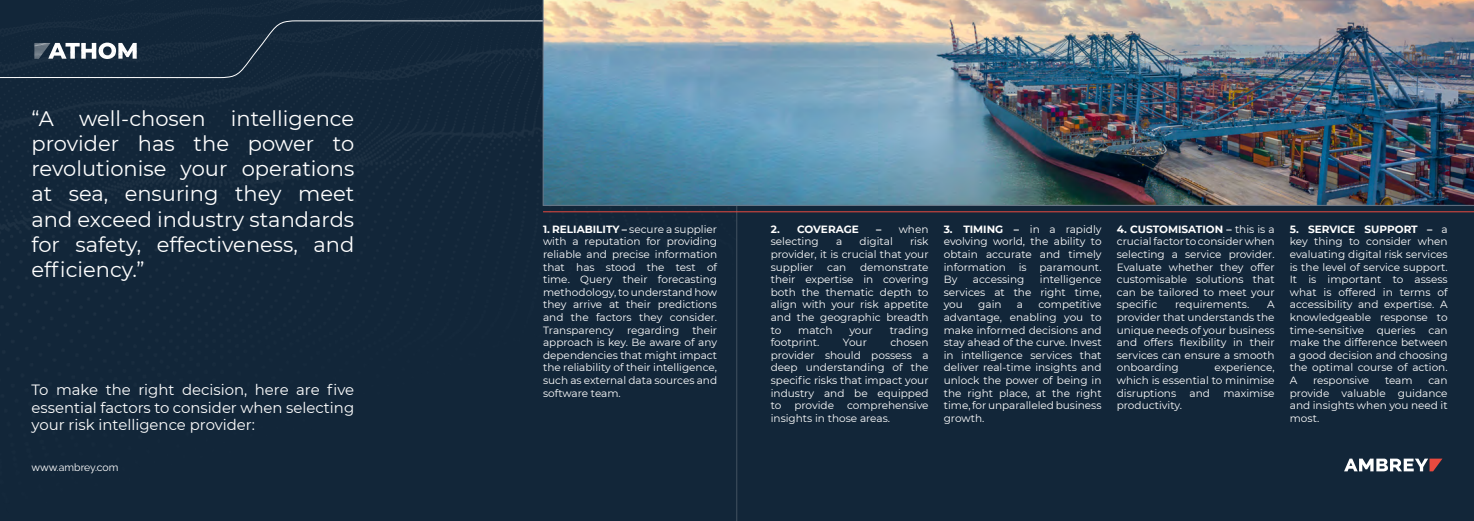
<style>
.page{position:relative;width:1474px;height:521px;background:#fff}
.page>*{position:absolute;margin:0;border:0;box-sizing:border-box;transform-origin:0 0}
.t1{font:21px/25.2px "Montserrat";color:#fff;text-align:justify}
.t2{font:14.88px/17.8px "Montserrat";color:#fff;text-align:justify}
.t3{font:10.5px/12.6px "Montserrat";color:#fff;text-align:justify}
.t4{font:10.5px "Raleway v 4020 Regular";color:#fff}
.t5{font:700 10.5px "Montserrat";letter-spacing:-.01em;color:#fff}
.s1{font-weight:700}
</style>
<div class="page">
<div style="left:0;top:0;width:1473px;height:521px;background:#122639"></div>
<img style="left:0;top:0;width:736px;height:332px">
<svg style="left:1344px;top:459px;width:98px;height:12px"></svg>
<svg style="left:0;top:20px;width:543px;height:58px"></svg>
<hr style="left:736px;top:0;width:1px;height:521px;background:#fff">
<hr style="left:543px;top:211px;width:930px;height:1px;background:#e94a3f">
<img style="left:543px;top:0;width:930px;height:205px">
<h1 class="t1" style="left:32px;top:105px;width:324px">“A well-chosen intelligence provider has the power to revolutionise your operations at sea, ensuring they meet and exceed industry standards for safety, effectiveness, and efficiency.”</h1>
<h2 class="t2" style="left:32px;top:380px;width:324px">To make the right decision, here are five essential factors to consider when selecting your risk intelligence provider:</h2>
<p class="t4" style="left:32px;top:459px;width:88px">www.ambrey.com</p>
<p class="t3" style="left:543px;top:222px;width:176px"><span class="s1">1. RELIABILITY –</span> secure a supplier with a reputation for providing reliable and precise information that has stood the test of time. Query their forecasting methodology, to understand how they arrive at their predictions and the factors they consider.<br>Transparency</p>
<p class="t3" style="left:543px;top:323px;width:176px;text-indent:149px">their approach is key. Be aware of any dependencies that might impact the reliability of their intelligence, such as external data sources and software team.</p>
<p class="t3" style="left:627px;top:323px;width:54px">regarding</p>
<p class="t5" style="left:770px;top:221px;width:90px">2. COVERAGE</p>
<p class="t3" style="left:876px;top:222px;width:54px"><span class="s1">–</span> when</p>
<p class="t3" style="left:770px;top:235px;width:50px">selecting</p>
<p class="t3" style="left:836px;top:235px;width:8px">a</p>
<p class="t3" style="left:859px;top:235px;width:35px">digital</p>
<p class="t3" style="left:770px;top:235px;width:159px;text-indent:139px">risk provider, it is crucial that your supplier</p>
<p class="t3" style="left:770px;top:260px;width:159px;text-indent:89px">demonstrate their expertise in covering both the thematic depth to align with your risk appetite and the geographic breadth to</p>
<p class="t3" style="left:827px;top:260px;width:21px">can</p>
<p class="t3" style="left:798px;top:323px;width:36px">match</p>
<p class="t3" style="left:849px;top:323px;width:25px">your</p>
<p class="t3" style="left:889px;top:323px;width:40px">trading</p>
<p class="t3" style="left:770px;top:336px;width:50px">footprint.</p>
<p class="t3" style="left:843px;top:336px;width:25px">Your</p>
<p class="t3" style="left:770px;top:336px;width:159px;text-indent:120px">chosen provider should possess a deep understanding of the specific risks that impact your industry and be equipped to provide comprehensive insights in those areas.</p>
<p class="t3" style="left:943px;top:222px;width:159px"><span class="s1">3. TIMING –</span> in a rapidly evolving world, the ability to obtain accurate and timely information is paramount.<br>By</p>
<p class="t3" style="left:943px;top:273px;width:159px;text-indent:96px">intelligence services at the right time, you</p>
<p class="t3" style="left:972px;top:273px;width:53px">accessing</p>
<p class="t3" style="left:943px;top:298px;width:159px;text-indent:95px">competitive advantage, enabling you to make informed decisions and stay ahead of the curve. Invest in intelligence services that deliver real-time insights and unlock the power of being in the right place, at the right time, for unparalleled business growth.</p>
<p class="t3" style="left:978px;top:298px;width:25px">gain</p>
<p class="t3" style="left:1016px;top:298px;width:8px">a</p>
<p class="t3" style="left:1116px;top:222px;width:159px"><span class="s1">4. CUSTOMISATION –</span> this is a crucial factor to consider when selecting a service provider.<br>Evaluate whether they offer customisable solutions that can be tailored to meet your specific</p>
<p class="t3" style="left:1175px;top:298px;width:76px">requirements.</p>
<p class="t3" style="left:1116px;top:298px;width:159px;text-indent:150px">A provider that understands the unique needs of your business and offers flexibility in their services can ensure a smooth onboarding</p>
<p class="t3" style="left:1116px;top:361px;width:159px;text-indent:98px">experience, which is essential to minimise disruptions</p>
<p class="t3" style="left:1189px;top:386px;width:22px">and</p>
<p class="t3" style="left:1223px;top:386px;width:53px">maximise</p>
<p class="t3" style="left:1116px;top:399px;width:67px">productivity.</p>
<p class="t3" style="left:1289px;top:222px;width:159px"><span class="s1">5. SERVICE SUPPORT –</span> a key thing to consider when evaluating digital risk services is the level of service support.<br>It is important to assess what is offered in terms of accessibility and expertise. A knowledgeable response to time-sensitive queries can make the difference between a good decision and choosing the optimal course of action.<br>A</p>
<p class="t3" style="left:1312px;top:374px;width:58px">responsive</p>
<p class="t3" style="left:1384px;top:374px;width:29px">team</p>
<p class="t3" style="left:1289px;top:374px;width:159px;text-indent:139px">can provide valuable guidance and insights when you need it most.</p>
</div>
